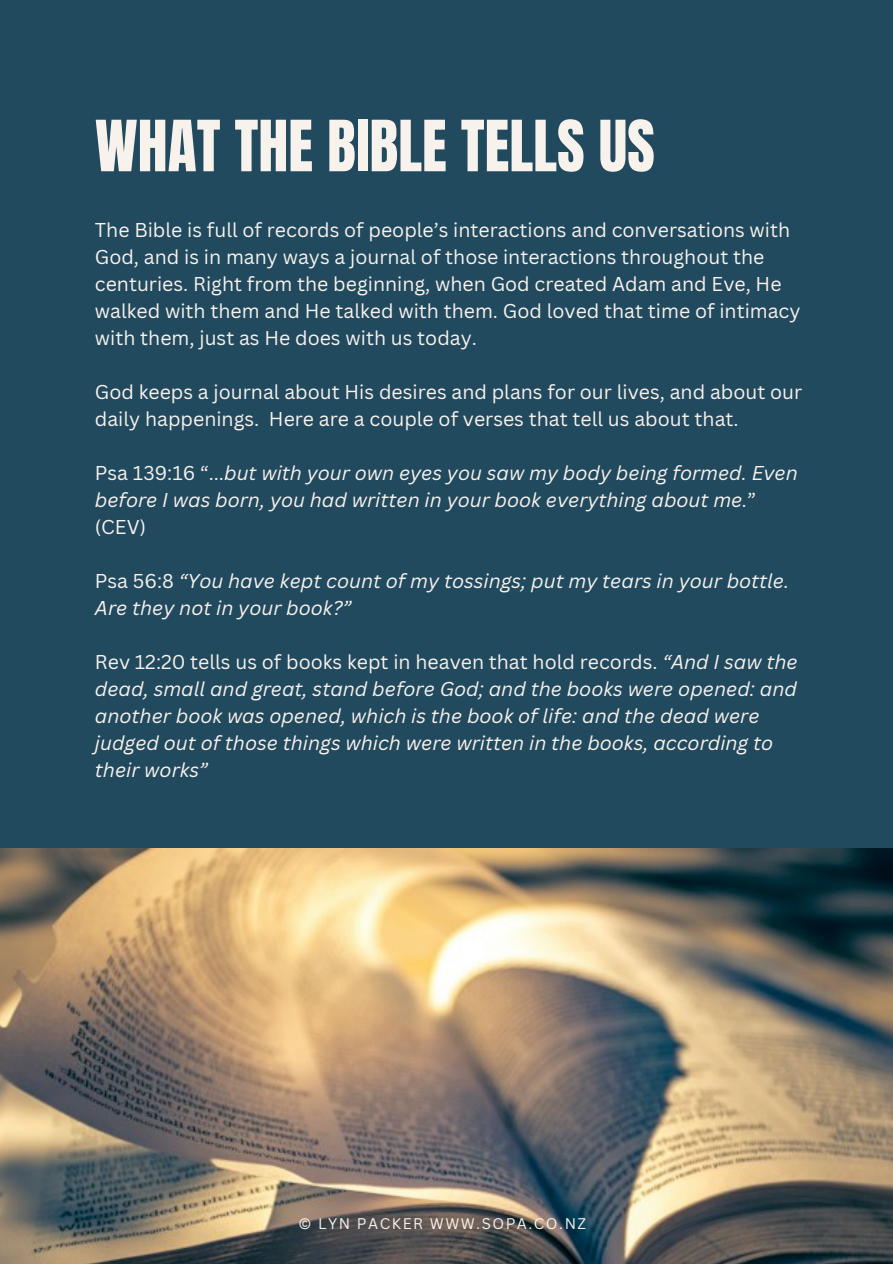
<style>
.page{position:relative;width:893px;height:1264px;background:#fff}
.page>*{position:absolute;margin:0;border:0;box-sizing:border-box;transform-origin:0 0}
.t1{font:60px "Anton";color:#f8f2ed}
.t2{font:italic 19.5px/27px "Canva Sans";color:#f8f2ed}
.t3{font:19.5px/27px "Canva Sans";color:#f8f2ed}
.t4{font:15px "Canva Sans";letter-spacing:.1em;color:#f8f2ed}
.s1{font-style:normal}
</style>
<div class="page">
<div style="left:0;top:0;width:892px;height:1263px;background:#224a5e"></div>
<img style="left:0;top:849px;width:892px;height:414px">
<h1 class="t1" style="left:95px;top:103px;width:561px">WHAT THE BIBLE TELLS US</h1>
<h2 class="t3" style="left:95px;top:215px;width:707px">The Bible is full of records of people’s interactions and conversations with God, and is in many ways a journal of those interactions throughout the centuries. Right from the beginning, when God created Adam and Eve, He walked with them and He talked with them. God loved that time of intimacy with them, just as He does with us today.</h2>
<h2 class="t3" style="left:95px;top:377px;width:708px">God keeps a journal about His desires and plans for our lives, and about our daily happenings. Here are a couple of verses that tell us about that.</h2>
<h2 class="t2" style="left:95px;top:458px;width:704px"><span class="s1">Psa 139:16 “...</span>but with your own eyes you saw my body being formed. Even before I was born, you had written in your book everything about me.<span class="s1">” (CEV)</span></h2>
<h2 class="t2" style="left:95px;top:566px;width:695px"><span class="s1">Psa 56:8</span> “You have kept count of my tossings; put my tears in your bottle.<br>Are they not in your book?”</h2>
<h2 class="t2" style="left:95px;top:647px;width:704px"><span class="s1">Rev 12:20 tells us of books kept in heaven that hold records.</span> “And I saw the dead, small and great, stand before God; and the books were opened: and another book was opened, which is the book of life: and the dead were judged out of those things which were written in the books, according to their works”</h2>
<p class="t4" style="left:298px;top:1212px;width:289px">© LYN PACKER WWW.SOPA.CO.NZ</p>
</div>
